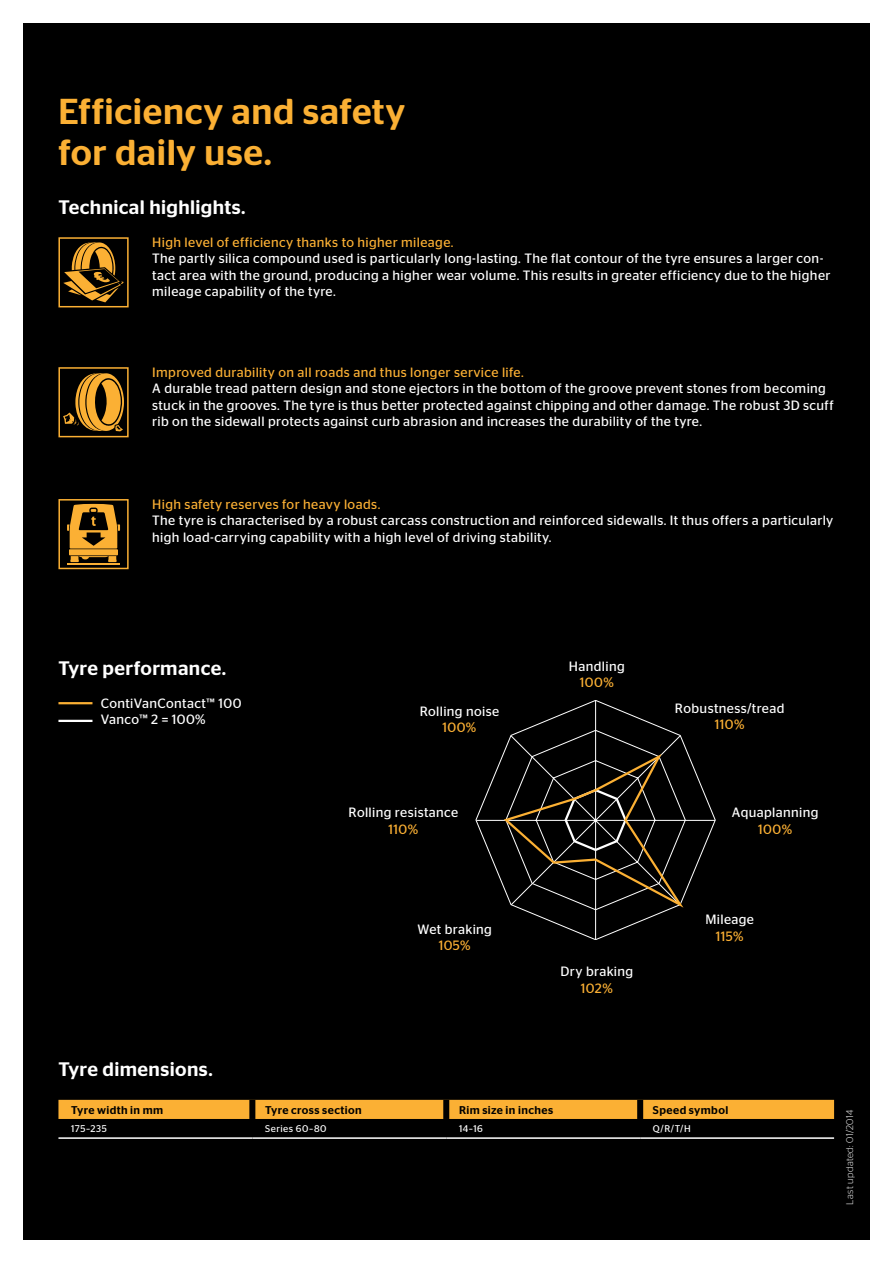
<style>
.page{position:relative;width:893px;height:1263px;background:#fff}
.page>*{position:absolute;margin:0;border:0;box-sizing:border-box;transform-origin:0 0}
.t1{font:500 36px/41.2px "Continental Stag Sans";letter-spacing:.015em;color:#fbb034}
.t2{font:500 19.5px "Continental Stag Sans";letter-spacing:.02em;color:#fff}
.t3{font:13.5px/16.5px "Continental Stag Sans";letter-spacing:.025em;color:#fff}
.t4{font:13.5px "Continental Stag Sans";letter-spacing:.025em;color:#fbb034}
.t5{font:500 11.25px "Continental Stag Sans";letter-spacing:.035em;color:#000}
.t6{font:9.75px "Continental Stag Sans";letter-spacing:.05em;color:#fff}
.t7{font:300 9.75px "Continental Stag Sans";letter-spacing:.035em;color:#fff}
</style>
<div class="page">
<div style="left:23px;top:23px;width:847px;height:1216px;background:#000"></div>
<svg style="left:63px;top:242px;width:61px;height:60px"></svg>
<div style="left:58px;top:237px;width:71px;height:70px;border:2px solid #fbb034"></div>
<svg style="left:63px;top:373px;width:61px;height:58px"></svg>
<div style="left:58px;top:367px;width:71px;height:70px;border:2px solid #fbb034"></div>
<hr style="left:67px;top:563px;width:53px;height:1px;background:#fbb034">
<svg style="left:67px;top:504px;width:53px;height:44px"></svg>
<div style="left:69px;top:549px;width:49px;height:6px;background:#fbb034"></div>
<svg style="left:70px;top:556px;width:47px;height:6px"></svg>
<div style="left:58px;top:499px;width:71px;height:70px;border:2px solid #fbb034"></div>
<hr style="left:58px;top:720px;width:34px;height:2px;background:#fff">
<hr style="left:58px;top:702px;width:34px;height:2px;background:#fbb034">
<svg style="left:476px;top:700px;width:239px;height:240px"></svg>
<svg style="left:501px;top:751px;width:186px;height:160px"></svg>
<div style="left:58px;top:1100px;width:776px;height:19px;background:#fbb034"></div>
<div style="left:249px;top:1100px;width:6px;height:19px;background:#000"></div>
<div style="left:443px;top:1100px;width:6px;height:19px;background:#000"></div>
<div style="left:637px;top:1100px;width:6px;height:19px;background:#000"></div>
<hr style="left:58px;top:1137px;width:194px;height:2px;background:#fff">
<hr style="left:252px;top:1137px;width:194px;height:2px;background:#fff">
<hr style="left:446px;top:1137px;width:194px;height:2px;background:#fff">
<hr style="left:640px;top:1137px;width:194px;height:2px;background:#fff">
<h1 class="t1" style="left:58px;top:91px;width:348px">Efficiency and safety for daily use.</h1>
<h2 class="t2" style="left:58px;top:196px;width:189px">Technical highlights.</h2>
<p class="t4" style="left:152px;top:234px;width:303px">High level of efficiency thanks to higher mileage.</p>
<p class="t3" style="left:152px;top:250px;width:680px">The partly silica compound used is particularly long-lasting. The flat contour of the tyre ensures a larger con&shy;tact area with the ground, producing a higher wear volume. This results in greater efficiency due to the higher mileage capability of the tyre.</p>
<p class="t4" style="left:152px;top:364px;width:373px">Improved durability on all roads and thus longer service life.</p>
<p class="t3" style="left:152px;top:380px;width:683px">A durable tread pattern design and stone ejectors in the bottom of the groove prevent stones from becoming stuck in the grooves. The tyre is thus better protected against chipping and other damage. The robust 3D scuff rib on the sidewall protects against curb abrasion and increases the durability of the tyre.</p>
<p class="t4" style="left:152px;top:496px;width:230px">High safety reserves for heavy loads.</p>
<p class="t3" style="left:152px;top:512px;width:682px">The tyre is characterised by a robust carcass construction and reinforced sidewalls. It thus offers a particularly high load-carrying capability with a high level of driving stability.</p>
<h2 class="t2" style="left:59px;top:657px;width:169px">Tyre performance.</h2>
<p class="t3" style="left:101px;top:695px;width:142px">ContiVanContact™ 100<br>Vanco™ 2 = 100%</p>
<p class="t3" style="left:420px;top:702px;width:81px">Rolling noise</p>
<p class="t4" style="left:443px;top:720px;width:35px">100%</p>
<p class="t3" style="left:349px;top:804px;width:111px">Rolling resistance</p>
<p class="t4" style="left:389px;top:821px;width:31px">110%</p>
<p class="t3" style="left:569px;top:657px;width:57px">Handling</p>
<p class="t4" style="left:580px;top:675px;width:35px">100%</p>
<p class="t3" style="left:675px;top:699px;width:111px">Robustness/tread</p>
<p class="t4" style="left:715px;top:717px;width:31px">110%</p>
<p class="t3" style="left:732px;top:804px;width:88px">Aquaplanning</p>
<p class="t4" style="left:758px;top:821px;width:35px">100%</p>
<p class="t3" style="left:417px;top:920px;width:76px">Wet braking</p>
<p class="t4" style="left:439px;top:938px;width:33px">105%</p>
<p class="t3" style="left:560px;top:963px;width:74px">Dry braking</p>
<p class="t4" style="left:581px;top:980px;width:33px">102%</p>
<p class="t3" style="left:705px;top:911px;width:50px">Mileage</p>
<p class="t4" style="left:716px;top:928px;width:29px">115%</p>
<h2 class="t2" style="left:59px;top:1058px;width:156px">Tyre dimensions.</h2>
<p class="t5" style="left:71px;top:1103px;width:94px">Tyre width in mm</p>
<p class="t5" style="left:265px;top:1103px;width:98px">Tyre cross section</p>
<p class="t5" style="left:459px;top:1103px;width:96px">Rim size in inches</p>
<p class="t5" style="left:653px;top:1103px;width:77px">Speed symbol</p>
<p class="t6" style="left:71px;top:1123px;width:37px">175–235</p>
<p class="t6" style="left:265px;top:1123px;width:63px">Series 60–80</p>
<p class="t6" style="left:459px;top:1123px;width:25px">14–16</p>
<p class="t6" style="left:653px;top:1123px;width:39px">Q/R/T/H</p>
<p class="t7" style="left:844px;top:1204px;width:96px;rotate:-90deg">Last updated: 01/2014</p>
</div>
